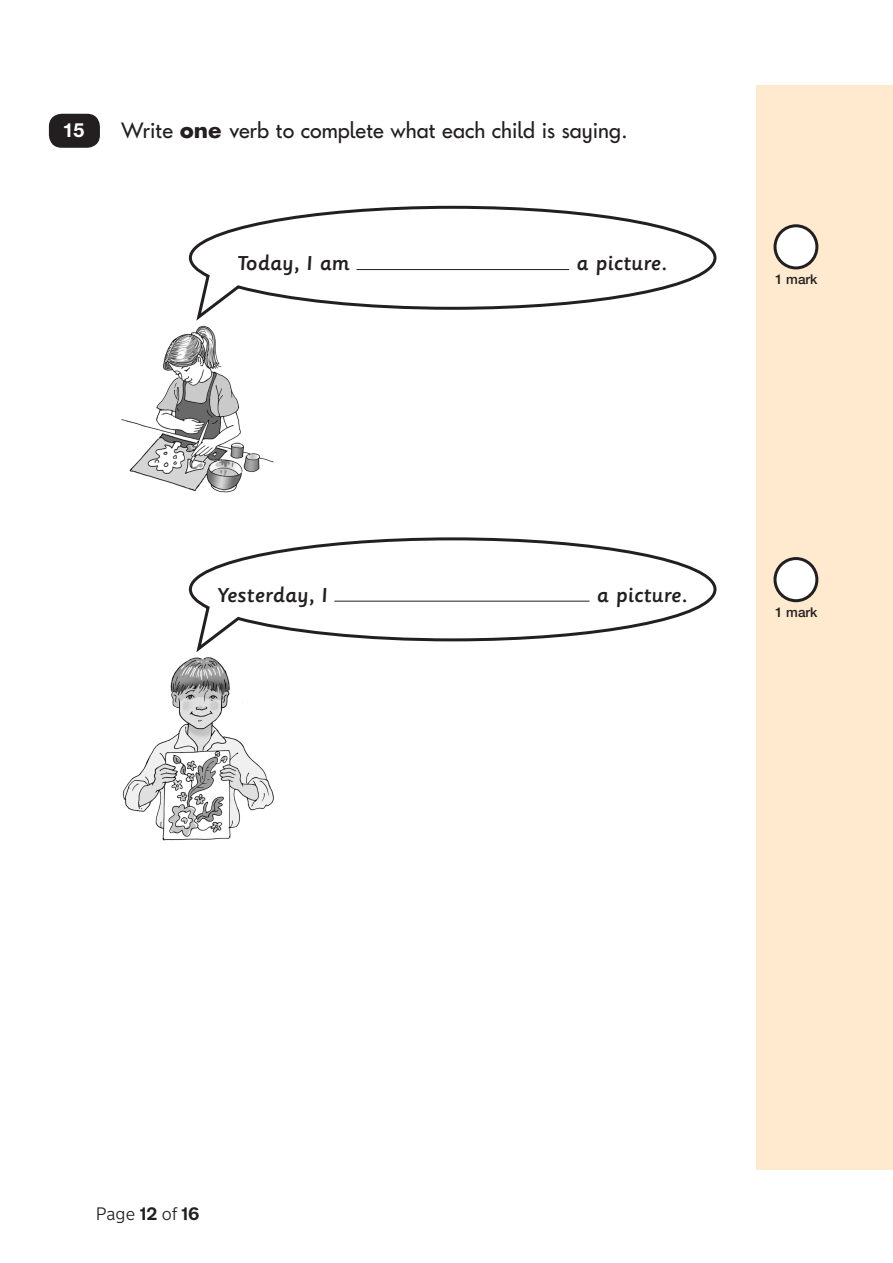
<style>
.page{position:relative;width:893px;height:1263px;background:#fff}
.page>*{position:absolute;margin:0;border:0;box-sizing:border-box;transform-origin:0 0}
.t1{font:22.5px "Keystageone Regular 17";color:#231f20}
.t2{font:22.5px "Sassoon Primary Md 14";color:#231f20}
.t3{font:700 19.5px "Helvetica Neue LT Std";color:#fff}
.t4{font:300 18px "New Transport";color:#231f20}
.t5{font:500 13.5px "Helvetica Neue LT Std";color:#231f20}
.s1{font-family:"Keystageone Bold 16"}
.s2{font-weight:700}
</style>
<div class="page">
<div style="left:757px;top:85px;width:136px;height:1084px;background:#ffead0"></div>
<svg style="left:188px;top:205px;width:529px;height:116px"></svg>
<img style="left:121px;top:325px;width:153px;height:168px">
<svg style="left:188px;top:537px;width:529px;height:115px"></svg>
<img style="left:122px;top:657px;width:152px;height:184px">
<div style="left:775px;top:226px;width:42px;height:42px;background:#fff;border-radius:50%"></div>
<div style="left:773px;top:224px;width:45px;height:45px;border:3px solid #231f20;border-radius:50%"></div>
<div style="left:775px;top:558px;width:42px;height:43px;background:#fff;border-radius:50%"></div>
<div style="left:773px;top:557px;width:45px;height:45px;border:3px solid #231f20;border-radius:50%"></div>
<div style="left:49px;top:114px;width:51px;height:34px;background:#231f20;border-radius:13px"></div>
<p class="t3" style="left:63px;top:118px;width:23px">15</p>
<p class="t1" style="left:121px;top:120px;width:508px">Write <span class="s1">one</span> verb to complete what each child is saying.</p>
<p class="t2" style="left:237px;top:251px;width:114px">Today, I am</p>
<p class="t2" style="left:576px;top:251px;width:92px">a picture.</p>
<p class="t5" style="left:775px;top:271px;width:44px">1 mark</p>
<p class="t2" style="left:217px;top:582px;width:112px">Yesterday, I</p>
<p class="t2" style="left:597px;top:582px;width:92px">a picture.</p>
<p class="t5" style="left:775px;top:604px;width:44px">1 mark</p>
<p class="t4" style="left:96px;top:1203px;width:106px">Page <span class="s2">12</span> of <span class="s2">16</span></p>
</div>
